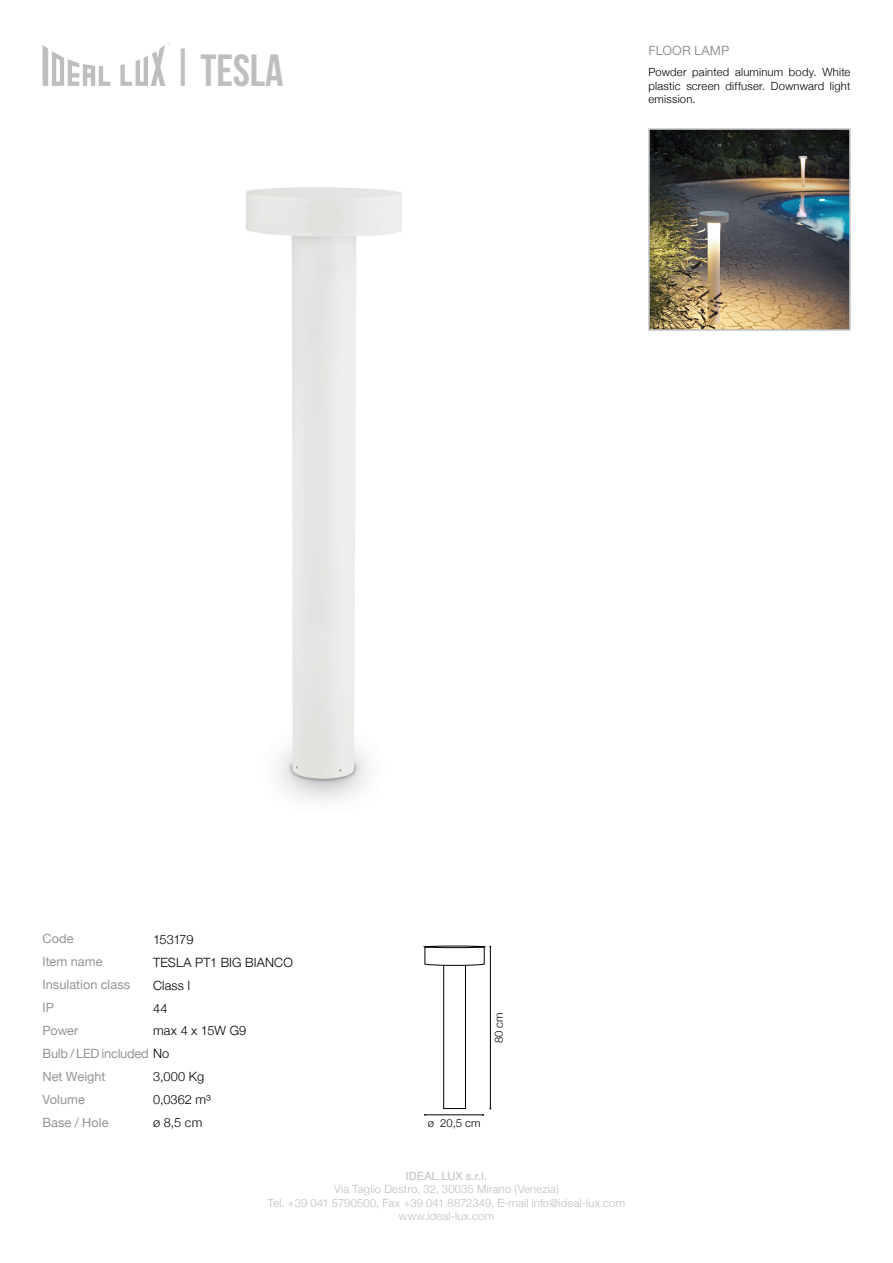
<style>
.page{position:relative;width:893px;height:1263px;background:#fff}
.page>*{position:absolute;margin:0;border:0;box-sizing:border-box;transform-origin:0 0}
.t1{font:45px "Bebas Neue";color:#bcbec0}
.t2{font:12.75px/23px "Helvetica Neue";color:#939598}
.t3{font:300 12.75px/23px "Helvetica Neue";letter-spacing:.01em;color:#000}
.t4{font:12.75px/22.8px "Helvetica Neue";letter-spacing:-.02em;color:#939598}
.t5{font:300 11.25px/13.5px "Helvetica Neue";letter-spacing:.015em;color:#bcbec0;text-align:center}
.t6{font:300 11.25px/13.5px "Helvetica Neue";letter-spacing:.02em;color:#000;text-align:justify}
.t7{font:11.25px "Helvetica Neue";letter-spacing:.015em;color:#bcbec0}
.s1{font-weight:300;color:#000}
</style>
<div class="page">
<svg style="left:43px;top:43px;width:127px;height:43px"></svg>
<img style="left:245px;top:187px;width:157px;height:614px">
<img style="left:651px;top:131px;width:197px;height:197px">
<div style="left:648px;top:128px;width:203px;height:203px;border:2px solid #bcbec0"></div>
<hr style="left:490px;top:947px;width:1px;height:161px;background:#000">
<hr style="left:425px;top:1114px;width:58px;height:1px;background:#000">
<div style="left:443px;top:964px;width:23px;height:145px;border:1px solid #000"></div>
<div style="left:425px;top:946px;width:59px;height:19px;background:#fff;border:1px solid #000"></div>
<svg style="left:424px;top:963px;width:61px;height:3px"></svg>
<div style="left:425px;top:946px;width:59px;height:2px;border:1px solid #000;border-radius:50%"></div>
<h1 class="t1" style="left:171px;top:43px;width:24px">|</h1>
<h1 class="t1" style="left:200px;top:46px;width:84px">TESLA</h1>
<p class="t2" style="left:648px;top:38px;width:82px">FLOOR LAMP</p>
<p class="t6" style="left:648px;top:65px;width:203px">Powder painted aluminum body. White plastic screen diffuser. Downward light emission.</p>
<p class="t2" style="left:43px;top:926px;width:89px">Code<br>Item name<br>Insulation class</p>
<p class="t2" style="left:43px;top:995px;width:13px">IP</p>
<p class="t3" style="left:153px;top:927px;width:42px">153179</p>
<p class="t3" style="left:153px;top:950px;width:141px">TESLA PT1 BIG BIANCO<br>Class I</p>
<p class="t3" style="left:153px;top:996px;width:16px">44</p>
<p class="t3" style="left:153px;top:1018px;width:95px">max 4 x 15W G9</p>
<p class="t4" style="left:42px;top:1018px;width:128px">Power<br>Bulb / LED included <span class="s1">No</span></p>
<p class="t2" style="left:42px;top:1064px;width:65px">Net Weight</p>
<p class="t2" style="left:42px;top:1087px;width:68px">Volume<br>Base / Hole</p>
<p class="t3" style="left:153px;top:1064px;width:53px">3,000 Kg</p>
<p class="t3" style="left:153px;top:1087px;width:59px">0,0362 m³ ø 8,5 cm</p>
<p class="t6" style="left:491px;top:1043px;width:32px;rotate:-90deg">80 cm</p>
<p class="t6" style="left:428px;top:1116px;width:54px">ø 20,5 cm</p>
<p class="t7" style="left:406px;top:1166px;width:83px">IDEAL LUX s.r.l.</p>
<p class="t5" style="left:268px;top:1182px;width:359px">Via Taglio Destro, 32, 30035 Mirano (Venezia)<br>Tel. +39 041 5790500, Fax +39 041 8872349, E-mail info@ideal-lux.com www.ideal-lux.com</p>
</div>
